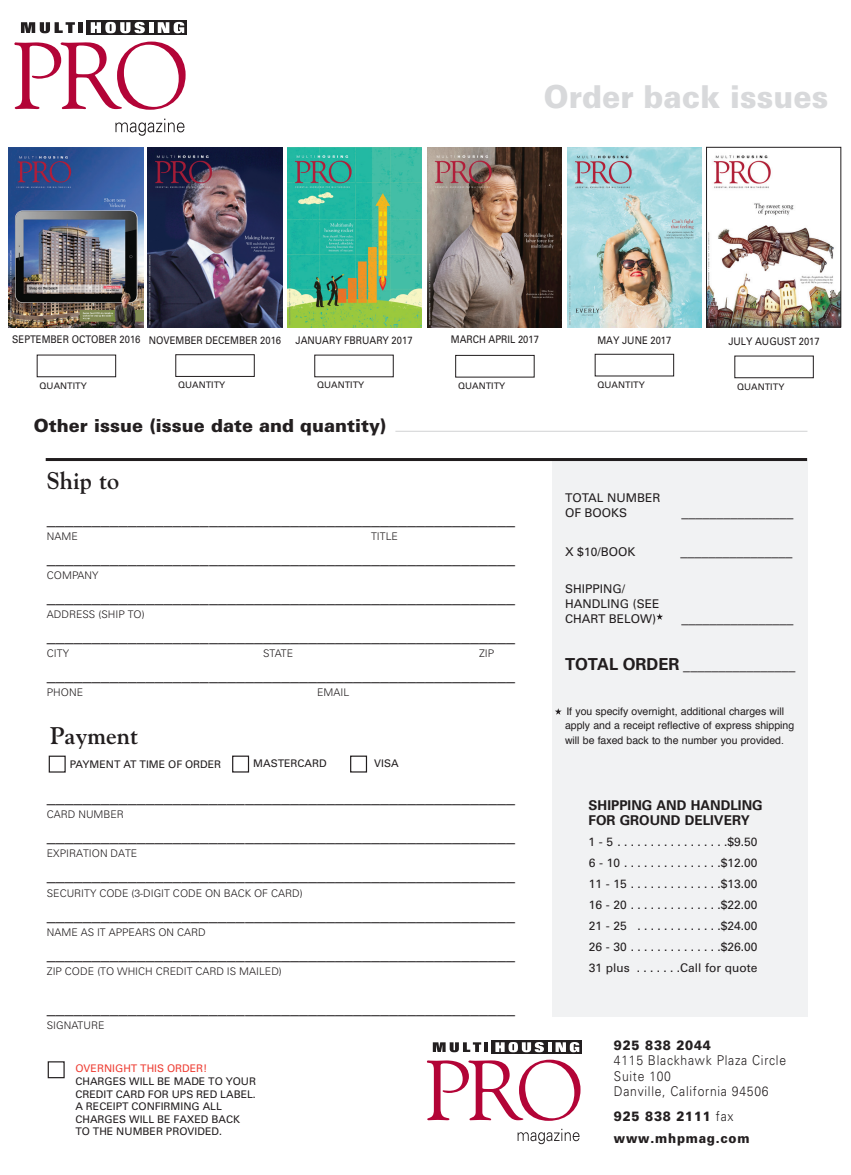
<style>
.page{position:relative;width:851px;height:1175px;background:#fff}
.page>*{position:absolute;margin:0;border:0;box-sizing:border-box;transform-origin:0 0}
.t1{font:900 31.5px "Univers LT Std";color:#d8d9db;scale:.95 1}
.t2{font:700 24px "Goudy";color:#211d1e}
.t3{font:300 18px "Univers LT Std";color:#211d1e}
.t4{font:18px "Helvetica";color:#211d1e;scale:.7 1}
.t5{font:900 18px "Univers LT Std";color:#231f20}
.t6{font:300 13.5px/15.6px "Univers LT Std";letter-spacing:.06em;color:#231f20;scale:.9 1}
.t7{font:900 13.5px/21.6px "Univers LT Std";letter-spacing:.06em;color:#231f20;scale:.9 1}
.t8{font:700 13.5px/15px "Univers LT Std";color:#211d1e}
.t9{font:12px/21px "Univers LT Std";color:#211d1e}
.t10{font:300 10.5px "Univers LT Std";color:#211d1e}
.t11{font:10.5px/12.6px "Univers LT Std";color:#211d1e}
.t12{font:10.5px/13.4px "Helvetica";color:#211d1e}
.t13{font:10.5px "Univers LT Std";color:#211d1e;scale:.9 1}
.t14{font:10.5px "Univers LT Std";color:#ee3e34}
.t15{font:9px "Univers LT Std";color:#211d1e}
.s1{font-family:"Univers LT Std";font-weight:700;font-size:16.5px}
.s2{font-weight:300}
</style>
<div class="page">
<div style="left:552px;top:458px;width:255px;height:559px;background:#f1f2f3"></div>
<div style="left:49px;top:755px;width:17px;height:17px;border:1px solid #211d1e"></div>
<div style="left:232px;top:755px;width:17px;height:17px;border:1px solid #211d1e"></div>
<div style="left:350px;top:755px;width:17px;height:17px;border:1px solid #211d1e"></div>
<svg style="left:656px;top:613px;width:7px;height:7px"></svg>
<svg style="left:555px;top:708px;width:6px;height:6px"></svg>
<hr style="left:46px;top:458px;width:761px;height:3px;background:#211d1e">
<div style="left:48px;top:1061px;width:17px;height:17px;border:1px solid #211d1e"></div>
<svg style="left:86px;top:20px;width:100px;height:15px"></svg>
<svg style="left:115px;top:119px;width:69px;height:17px"></svg>
<svg style="left:14px;top:41px;width:171px;height:69px"></svg>
<svg style="left:21px;top:22px;width:54px;height:11px"></svg>
<hr style="left:79px;top:22px;width:4px;height:11px;background:#231f20">
<svg style="left:91px;top:22px;width:54px;height:11px"></svg>
<hr style="left:149px;top:22px;width:4px;height:11px;background:#fff">
<svg style="left:158px;top:22px;width:26px;height:11px"></svg>
<hr style="left:395px;top:431px;width:412px;height:1px;background:#d1d2d4">
<div style="left:491px;top:1040px;width:90px;height:14px;background:#231f20"></div>
<svg style="left:517px;top:1128px;width:62px;height:16px"></svg>
<svg style="left:427px;top:1059px;width:153px;height:61px"></svg>
<svg style="left:433px;top:1042px;width:48px;height:10px"></svg>
<hr style="left:484px;top:1042px;width:4px;height:10px;background:#231f20">
<svg style="left:495px;top:1042px;width:49px;height:10px"></svg>
<svg style="left:548px;top:1042px;width:3px;height:10px"></svg>
<svg style="left:555px;top:1042px;width:24px;height:10px"></svg>
<div style="left:37px;top:355px;width:79px;height:22px;border:1px solid #211d1e"></div>
<img style="left:148px;top:148px;width:134px;height:179px">
<img style="left:287px;top:148px;width:134px;height:179px">
<img style="left:427px;top:148px;width:135px;height:179px">
<div style="left:455px;top:355px;width:79px;height:22px;border:1px solid #211d1e"></div>
<div style="left:595px;top:354px;width:78px;height:22px;border:1px solid #211d1e"></div>
<div style="left:734px;top:356px;width:79px;height:22px;border:1px solid #211d1e"></div>
<img style="left:9px;top:148px;width:134px;height:179px">
<img style="left:567px;top:147px;width:134px;height:180px">
<img style="left:708px;top:155px;width:130px;height:170px">
<div style="left:706px;top:147px;width:134px;height:180px;border:1px solid #211d1e"></div>
<h1 class="t1" style="left:544px;top:77px;width:301px">Order back issues</h1>
<p class="t13" style="left:12px;top:333px;width:144px">SEPTEMBER OCTOBER 2016</p>
<p class="t15" style="left:40px;top:380px;width:49px">QUANTITY</p>
<p class="t13" style="left:149px;top:334px;width:149px">NOVEMBER DECEMBER 2016</p>
<p class="t15" style="left:178px;top:379px;width:49px">QUANTITY</p>
<p class="t13" style="left:295px;top:334px;width:132px">JANUARY FBRUARY 2017</p>
<p class="t15" style="left:317px;top:379px;width:49px">QUANTITY</p>
<p class="t5" style="left:34px;top:414px;width:354px">Other issue (issue date and quantity)</p>
<h2 class="t2" style="left:46px;top:466px;width:74px">Ship to</h2>
<p class="t13" style="left:451px;top:333px;width:100px">MARCH APRIL 2017</p>
<p class="t15" style="left:458px;top:380px;width:49px">QUANTITY</p>
<p class="t13" style="left:597px;top:334px;width:84px">MAY JUNE 2017</p>
<p class="t15" style="left:597px;top:379px;width:49px">QUANTITY</p>
<p class="t13" style="left:728px;top:335px;width:103px">JULY AUGUST 2017</p>
<p class="t15" style="left:737px;top:381px;width:49px">QUANTITY</p>
<p class="t9" style="left:565px;top:491px;width:97px;line-height:15px">TOTAL NUMBER<br>OF BOOKS</p>
<p class="t4" style="left:681px;top:497px;width:162px">________________</p>
<p class="t3" style="left:47px;top:507px;width:470px">____________________________________________________</p>
<p class="t10" style="left:47px;top:529px;width:32px">NAME</p>
<p class="t10" style="left:371px;top:529px;width:28px">TITLE</p>
<p class="t3" style="left:47px;top:546px;width:470px">____________________________________________________</p>
<p class="t10" style="left:47px;top:568px;width:53px">COMPANY</p>
<p class="t3" style="left:47px;top:585px;width:470px">____________________________________________________</p>
<p class="t10" style="left:47px;top:607px;width:99px">ADDRESS (SHIP TO)</p>
<p class="t3" style="left:47px;top:624px;width:470px">____________________________________________________</p>
<p class="t10" style="left:47px;top:646px;width:24px">CITY</p>
<p class="t10" style="left:263px;top:646px;width:32px">STATE</p>
<p class="t10" style="left:479px;top:646px;width:17px">ZIP</p>
<p class="t3" style="left:47px;top:663px;width:470px">____________________________________________________</p>
<p class="t10" style="left:47px;top:685px;width:38px">PHONE</p>
<p class="t10" style="left:317px;top:685px;width:34px">EMAIL</p>
<h2 class="t2" style="left:50px;top:721px;width:89px">Payment</h2>
<p class="t11" style="left:70px;top:757px;width:153px">PAYMENT AT TIME OF ORDER</p>
<p class="t11" style="left:253px;top:757px;width:75px">MASTERCARD</p>
<p class="t11" style="left:374px;top:757px;width:26px">VISA</p>
<p class="t3" style="left:47px;top:786px;width:470px">____________________________________________________</p>
<p class="t10" style="left:47px;top:808px;width:79px">CARD NUMBER</p>
<p class="t3" style="left:47px;top:825px;width:470px">____________________________________________________</p>
<p class="t10" style="left:47px;top:847px;width:92px">EXPIRATION DATE</p>
<p class="t3" style="left:47px;top:864px;width:470px">____________________________________________________</p>
<p class="t10" style="left:47px;top:886px;width:257px">SECURITY CODE (3-DIGIT CODE ON BACK OF CARD)</p>
<p class="t3" style="left:47px;top:903px;width:470px">____________________________________________________</p>
<p class="t10" style="left:47px;top:925px;width:160px">NAME AS IT APPEARS ON CARD</p>
<p class="t3" style="left:47px;top:942px;width:470px">____________________________________________________</p>
<p class="t10" style="left:47px;top:964px;width:236px">ZIP CODE (TO WHICH CREDIT CARD IS MAILED)</p>
<p class="t3" style="left:47px;top:996px;width:470px">____________________________________________________</p>
<p class="t10" style="left:47px;top:1018px;width:59px">SIGNATURE</p>
<p class="t14" style="left:75px;top:1062px;width:133px">OVERNIGHT THIS ORDER!</p>
<p class="t11" style="left:75px;top:1075px;width:182px">CHARGES WILL BE MADE TO YOUR<br>CREDIT CARD FOR UPS RED LABEL.<br>A RECEIPT CONFIRMING ALL<br>CHARGES WILL BE FAXED BACK<br>TO THE NUMBER PROVIDED.</p>
<p class="t9" style="left:565px;top:541px;width:72px">X $10/BOOK</p>
<p class="t4" style="left:680px;top:536px;width:162px">________________</p>
<p class="t9" style="left:565px;top:581px;width:96px;line-height:15px">SHIPPING/<br>HANDLING (SEE<br>CHART BELOW)</p>
<p class="t4" style="left:681px;top:602px;width:162px">________________</p>
<p class="t4" style="left:565px;top:649px;width:331px"><span class="s1">TOTAL ORDER</span> ________________</p>
<p class="t12" style="left:565px;top:705px;width:231px">If you specify overnight, additional charges will apply and a receipt reflective of express shipping</p>
<p class="t12" style="left:565px;top:733px;width:220px">will be faxed back to the number you provided.</p>
<p class="t8" style="left:588px;top:798px;width:176px">SHIPPING AND HANDLING<br>FOR GROUND DELIVERY</p>
<p class="t9" style="left:588px;top:831px;width:170px;text-align:justify">1-5.................$9.50<br>6 - 10 . . . . . . . . . . . . . . .$12.00<br>11 - 15 . . . . . . . . . . . . . .$13.00<br>16 - 20 . . . . . . . . . . . . . .$22.00<br>21 - 25 . . . . . . . . . . . . .$24.00<br>26 - 30 . . . . . . . . . . . . . .$26.00<br>31 plus . . . . . . .Call for quote</p>
<p class="t7" style="left:614px;top:1033px;width:109px">925 838 2044</p>
<p class="t6" style="left:614px;top:1052px;width:193px">4115 Blackhawk Plaza Circle<br>Suite 100<br>Danville, California 94506</p>
<p class="t7" style="left:614px;top:1105px;width:152px">925 838 2111 <span class="s2">fax </span>www.mhpmag.com</p>
</div>
